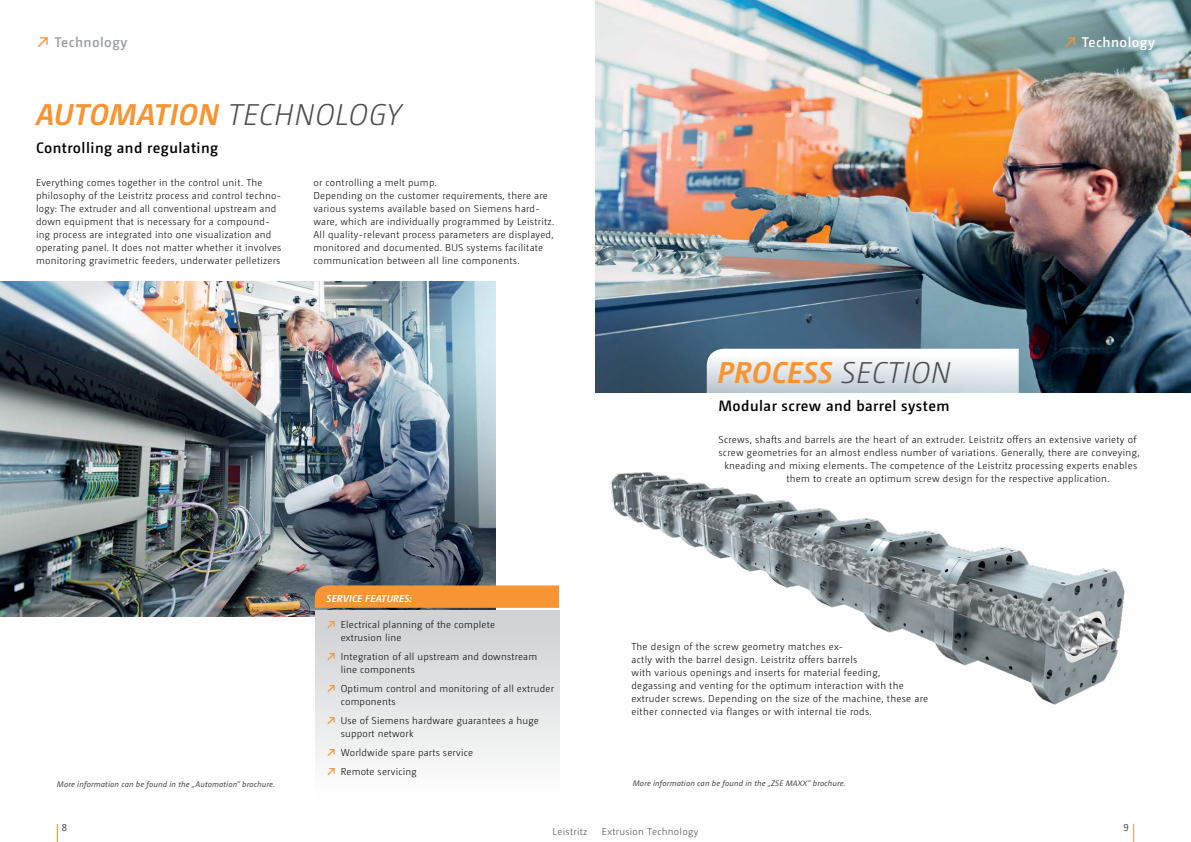
<style>
.page{position:relative;width:1191px;height:842px;background:#fff}
.page>*{position:absolute;margin:0;border:0;box-sizing:border-box;transform-origin:0 0}
.t1{font:italic 700 30px "Camingo Dos Pro";letter-spacing:.015em;color:#f79433}
.t2{font:600 15px "Camingo Dos Pro";letter-spacing:.03em;color:#000}
.t3{font:600 14px "Camingo Dos Pro";letter-spacing:.03em;color:#9d9fa2}
.t4{font:600 14px "Camingo Dos Pro";letter-spacing:.03em;color:#fff}
.t5{font:300 10px/13px "Camingo Dos Pro";letter-spacing:.025em;color:#000}
.t6{font:300 10px "Camingo Dos Pro";letter-spacing:.03em;color:#4d4d4f}
.t7{font:italic 700 10px "Camingo Dos Pro";letter-spacing:.02em;color:#fff}
.t8{font:10px "Camingo Dos Pro";color:#4d4d4f}
.t9{font:italic 8px "Camingo Dos Pro";letter-spacing:.015em;color:#4d4d4f}
.s1{color:#f79433}
.s2{font-weight:300;color:#4d4d4f}
.s3{font-weight:700;color:#f79433}
</style>
<div class="page">
<img style="left:595px;top:0;width:596px;height:392px">
<img style="left:0;top:281px;width:496px;height:336px">
<div style="left:315px;top:611px;width:244px;height:195px;background:linear-gradient(to bottom,#cdcfd0,#fff)"></div>
<img style="left:610px;top:472px;width:515px;height:233px">
<svg style="left:707px;top:349px;width:311px;height:285px"></svg>
<svg style="left:315px;top:585px;width:244px;height:23px;background:#f29335"></svg>
<svg style="left:57px;top:824px;width:1px;height:18px"></svg>
<svg style="left:1133px;top:824px;width:1px;height:18px"></svg>
<h3 class="t3" style="left:36px;top:33px;width:93px"><span class="s1">↗</span> Technology</h3>
<h1 class="t1" style="left:36px;top:96px;width:366px">AUTOMATION <span class="s2">TECHNOLOGY</span></h1>
<h2 class="t2" style="left:36px;top:139px;width:184px">Controlling and regulating</h2>
<p class="t5" style="left:36px;top:176px;width:247px">Everything comes together in the control unit. The philosophy of the Leistritz process and control techno&shy;logy: The extruder and all conventional upstream and down equipment that is necessary for a compound&shy;ing process are integrated into one visualization and operating panel. It does not matter whether it involves monitoring gravimetric feeders, underwater pelletizers</p>
<p class="t5" style="left:313px;top:176px;width:242px">or controlling a melt pump.<br>Depending on the customer requirements, there are various systems available based on Siemens hard&shy;ware, which are individually programmed by Leistritz.<br>All quality-relevant process parameters are displayed, monitored and documented. BUS systems facilitate communication between all line components.</p>
<p class="t9" style="left:57px;top:779px;width:219px">More information can be found in the „Automation“ brochure.</p>
<p class="t7" style="left:326px;top:592px;width:87px">SERVICE FEATURES:</p>
<p class="t5" style="left:341px;top:618px;width:156px;text-indent:-14px"><span class="s3">↗</span> Electrical planning of the complete extrusion line</p>
<p class="t5" style="left:341px;top:650px;width:198px;text-indent:-14px"><span class="s3">↗</span> Integration of all upstream and downstream line components</p>
<p class="t5" style="left:341px;top:682px;width:215px;text-indent:-14px"><span class="s3">↗</span> Optimum control and monitoring of all extruder components</p>
<p class="t5" style="left:341px;top:714px;width:200px;text-indent:-14px"><span class="s3">↗</span> Use of Siemens hardware guarantees a huge support network</p>
<p class="t5" style="left:326px;top:743px;width:148px;line-height:19px"><span class="s3">↗</span> Worldwide spare parts service <span class="s3">↗</span> Remote servicing</p>
<h3 class="t4" style="left:1063px;top:33px;width:93px"><span class="s1">↗</span> Technology</h3>
<h1 class="t1" style="left:717px;top:354px;width:235px">PROCESS <span class="s2">SECTION</span></h1>
<h2 class="t2" style="left:718px;top:397px;width:233px">Modular screw and barrel system</h2>
<p class="t5" style="left:718px;top:433px;width:419px">Screws, shafts and barrels are the heart of an extruder. Leistritz offers an extensive variety of</p>
<p class="t5" style="left:718px;top:446px;width:423px">screw geometries for an almost endless number of variations. Generally, there are conveying,</p>
<p class="t5" style="left:724px;top:459px;width:414px">kneading and mixing elements. The competence of the Leistritz processing experts enables</p>
<p class="t5" style="left:786px;top:472px;width:325px">them to create an optimum screw design for the respective application.</p>
<p class="t5" style="left:631px;top:640px;width:298px">The design of the screw geometry matches ex-<br>actly with the barrel design. Leistritz offers barrels<br>with various openings and inserts for material feeding,<br>degassing and venting for the optimum interaction with the extruder screws. Depending on the size of the machine, these are either connected via flanges or with internal tie rods.</p>
<p class="t9" style="left:633px;top:779px;width:214px">More information can be found in the „ZSE MAXX“ brochure.</p>
<p class="t8" style="left:62px;top:822px;width:7px">8</p>
<p class="t8" style="left:1123px;top:822px;width:7px">9</p>
<p class="t6" style="left:552px;top:825px;width:36px">Leistritz</p>
<p class="t6" style="left:602px;top:825px;width:98px">Extrusion Technology</p>
</div>
